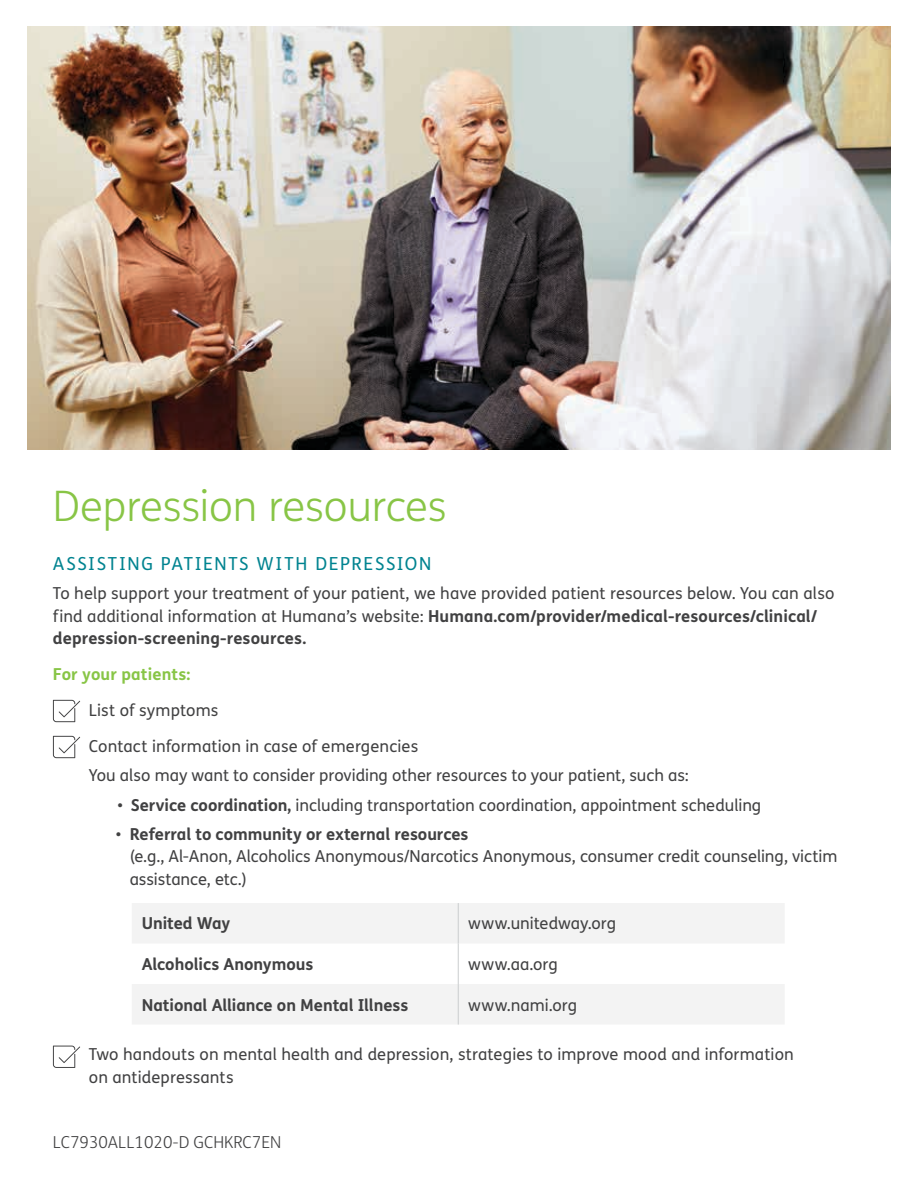
<style>
.page{position:relative;width:918px;height:1188px;background:#fff}
.page>*{position:absolute;margin:0;border:0;box-sizing:border-box;transform-origin:0 0}
.t1{font:300 42px "FS Humana";color:#88c546}
.t2{font:18px "FS Humana";letter-spacing:.095em;color:#008390}
.t3{font:16.5px/22.5px "FS Humana";color:#414142}
.t4{font:700 16.5px "FS Humana";letter-spacing:-.005em;color:#414142}
.t5{font:300 16.5px "FS Humana";color:#414142}
.t6{font:700 16.5px "FS Humana";letter-spacing:.005em;color:#88c546}
.s1{font-weight:700}
</style>
<div class="page">
<svg style="left:53px;top:700px;width:27px;height:22px"></svg>
<svg style="left:53px;top:736px;width:27px;height:22px"></svg>
<svg style="left:53px;top:1046px;width:27px;height:22px"></svg>
<img style="left:27px;top:26px;width:864px;height:423px">
<svg style="left:132px;top:903px;width:652px;height:122px;fill:#f3f3f3"></svg>
<hr style="left:458px;top:903px;width:1px;height:41px;background:#cbcdcf">
<hr style="left:458px;top:944px;width:1px;height:40px;background:#cbcdcf">
<hr style="left:458px;top:984px;width:1px;height:41px;background:#cbcdcf">
<h1 class="t1" style="left:53px;top:477px;width:395px">Depression resources</h1>
<p class="t2" style="left:53px;top:551px;width:380px">ASSISTING PATIENTS WITH DEPRESSION</p>
<p class="t3" style="left:53px;top:582px;width:783px">To help support your treatment of your patient, we have provided patient resources below. You can also find additional information at Humana’s website: <span class="s1">Humana.com/provider/medical-resources/clinical/ depression-screening-resources.</span></p>
<p class="t6" style="left:53px;top:662px;width:139px">For your patients:</p>
<p class="t3" style="left:89px;top:692px;width:331px;line-height:36px">List of symptoms<br>Contact information in case of emergencies</p>
<p class="t3" style="left:89px;top:764px;width:601px">You also may want to consider providing other resources to your patient, such as:</p>
<p class="t3" style="left:117px;top:793px;width:645px">• <span class="s1">Service coordination,</span> including transportation coordination, appointment scheduling</p>
<p class="t3" style="left:130px;top:823px;width:709px;text-indent:-14px">• <span class="s1">Referral to community or external resources<br></span>(e.g., Al-Anon, Alcoholics Anonymous/Narcotics Anonymous, consumer credit counseling, victim assistance, etc.)</p>
<p class="t4" style="left:142px;top:911px;width:90px">United Way</p>
<p class="t3" style="left:468px;top:912px;width:149px">www.unitedway.org</p>
<p class="t4" style="left:142px;top:951px;width:173px">Alcoholics Anonymous</p>
<p class="t3" style="left:468px;top:953px;width:91px">www.aa.org</p>
<p class="t4" style="left:142px;top:992px;width:268px">National Alliance on Mental Illness</p>
<p class="t3" style="left:468px;top:993px;width:110px">www.nami.org</p>
<p class="t3" style="left:89px;top:1043px;width:706px">Two handouts on mental health and depression, strategies to improve mood and information on antidepressants</p>
<p class="t5" style="left:53px;top:1131px;width:230px">LC7930ALL1020-D GCHKRC7EN</p>
</div>
